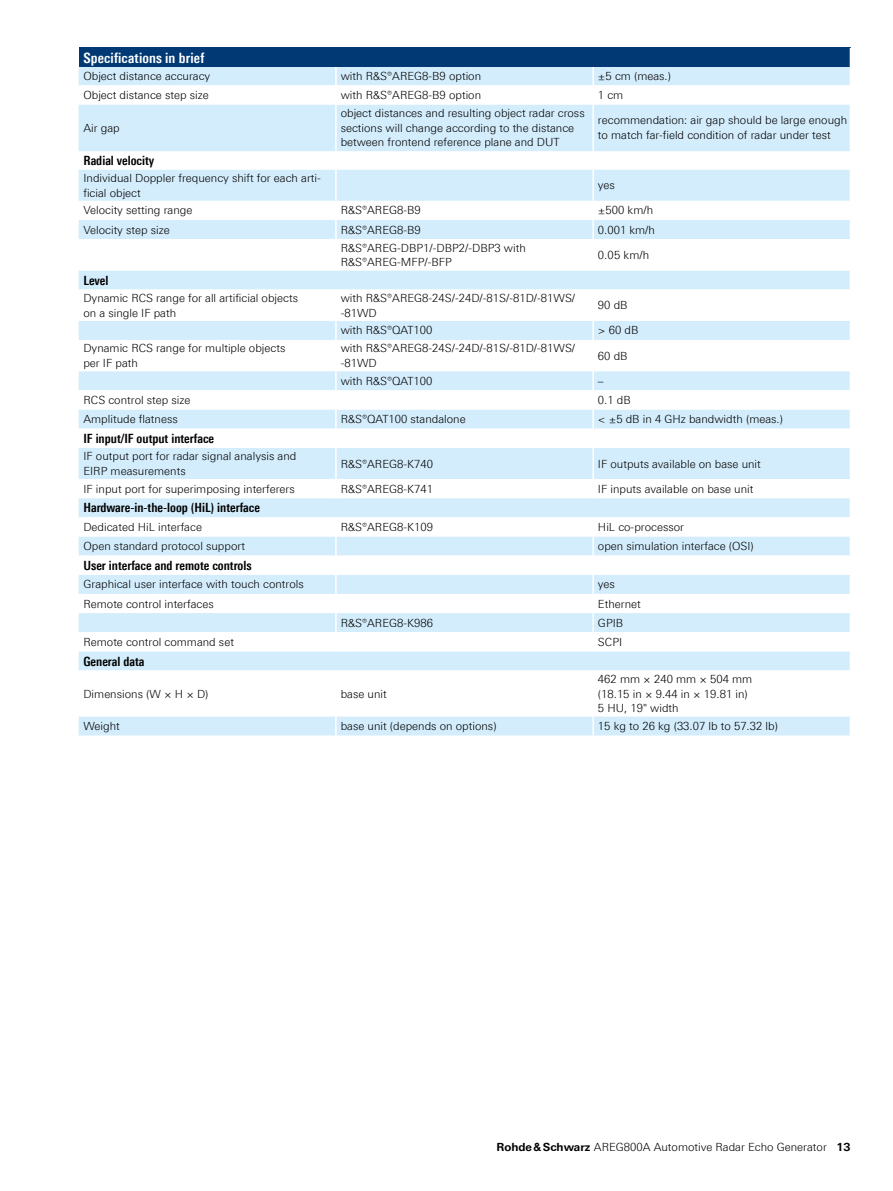
<style>
.page{position:relative;width:893px;height:1191px;background:#fff}
.page>*{position:absolute;margin:0;border:0;box-sizing:border-box;transform-origin:0 0}
.Tabellenueberschrift{font:700 condensed 14.25px "Linotype Universfor RS";letter-spacing:.01em;color:#fff}
.Tabellefett{font:700 condensed 12.75px "Linotype Universfor RS";color:#000}
.Tabelletext{font:300 11.25px/14.7px "Linotype Universfor RS";color:#000}
.s1{font-weight:700}
</style>
<div class="page">
<div style="left:79px;top:48px;width:771px;height:19px;background:#003973"></div>
<div style="left:79px;top:67px;width:771px;height:668px;background:#d4edfc"></div>
<svg style="left:79px;top:85px;width:771px;height:631px"></svg>
<svg style="left:335px;top:67px;width:2px;height:37px"></svg>
<svg style="left:592px;top:67px;width:2px;height:37px"></svg>
<hr style="left:335px;top:104px;width:2px;height:47px;background:#fff">
<hr style="left:592px;top:104px;width:2px;height:47px;background:#fff">
<hr style="left:335px;top:170px;width:2px;height:31px;background:#fff">
<hr style="left:592px;top:170px;width:2px;height:31px;background:#fff">
<svg style="left:335px;top:201px;width:2px;height:38px"></svg>
<svg style="left:592px;top:201px;width:2px;height:38px"></svg>
<hr style="left:335px;top:239px;width:2px;height:31px;background:#fff">
<hr style="left:592px;top:239px;width:2px;height:31px;background:#fff">
<hr style="left:335px;top:289px;width:2px;height:32px;background:#fff">
<hr style="left:592px;top:289px;width:2px;height:32px;background:#fff">
<svg style="left:335px;top:321px;width:2px;height:19px"></svg>
<svg style="left:592px;top:321px;width:2px;height:19px"></svg>
<hr style="left:335px;top:340px;width:2px;height:31px;background:#fff">
<hr style="left:592px;top:340px;width:2px;height:31px;background:#fff">
<svg style="left:335px;top:371px;width:2px;height:57px"></svg>
<svg style="left:592px;top:371px;width:2px;height:57px"></svg>
<hr style="left:335px;top:448px;width:2px;height:31px;background:#fff">
<hr style="left:592px;top:448px;width:2px;height:31px;background:#fff">
<svg style="left:335px;top:479px;width:2px;height:19px"></svg>
<svg style="left:592px;top:479px;width:2px;height:19px"></svg>
<svg style="left:335px;top:517px;width:2px;height:38px"></svg>
<svg style="left:592px;top:517px;width:2px;height:38px"></svg>
<svg style="left:335px;top:575px;width:2px;height:76px"></svg>
<svg style="left:592px;top:575px;width:2px;height:76px"></svg>
<hr style="left:335px;top:670px;width:2px;height:46px;background:#fff">
<hr style="left:592px;top:670px;width:2px;height:46px;background:#fff">
<svg style="left:335px;top:716px;width:2px;height:19px"></svg>
<svg style="left:592px;top:716px;width:2px;height:19px"></svg>
<hr style="left:79px;top:150px;width:256px;height:1px;background:#d4edfc">
<hr style="left:337px;top:150px;width:255px;height:1px;background:#d4edfc">
<hr style="left:594px;top:150px;width:256px;height:1px;background:#d4edfc">
<p class="Tabellenueberschrift" style="left:83px;top:49px;width:122px">Specifications in brief</p>
<p class="Tabelletext" style="left:83px;top:68px;width:128px">Object distance accuracy</p>
<p class="Tabelletext" style="left:341px;top:68px;width:142px">with R&amp;S®AREG8-B9 option</p>
<p class="Tabelletext" style="left:598px;top:68px;width:75px">±5 cm (meas.)</p>
<p class="Tabelletext" style="left:83px;top:88px;width:127px">Object distance step size</p>
<p class="Tabelletext" style="left:341px;top:88px;width:142px">with R&amp;S®AREG8-B9 option</p>
<p class="Tabelletext" style="left:598px;top:88px;width:27px">1 cm</p>
<p class="Tabelletext" style="left:83px;top:120px;width:38px">Air gap</p>
<p class="Tabelletext" style="left:341px;top:105px;width:246px">object distances and resulting object radar cross sections will change according to the distance between frontend reference plane and DUT</p>
<p class="Tabelletext" style="left:598px;top:113px;width:251px">recommendation: air gap should be large enough to match far-field condition of radar under test</p>
<p class="Tabellefett" style="left:83px;top:152px;width:72px">Radial velocity</p>
<p class="Tabelletext" style="left:83px;top:170px;width:239px">Individual Doppler frequency shift for each arti&shy;ficial object</p>
<p class="Tabelletext" style="left:598px;top:178px;width:18px">yes</p>
<p class="Tabelletext" style="left:83px;top:203px;width:110px">Velocity setting range</p>
<p class="Tabelletext" style="left:341px;top:203px;width:82px">R&amp;S®AREG8-B9</p>
<p class="Tabelletext" style="left:598px;top:203px;width:57px">±500 km/h</p>
<p class="Tabelletext" style="left:83px;top:222px;width:88px">Velocity step size</p>
<p class="Tabelletext" style="left:341px;top:222px;width:82px">R&amp;S®AREG8-B9</p>
<p class="Tabelletext" style="left:598px;top:222px;width:59px">0.001 km/h</p>
<p class="Tabelletext" style="left:341px;top:240px;width:187px">R&amp;S®AREG-DBP1/-DBP2/-DBP3 with<br>R&amp;S®AREG-MFP/-BFP</p>
<p class="Tabelletext" style="left:598px;top:247px;width:53px">0.05 km/h</p>
<p class="Tabellefett" style="left:83px;top:272px;width:26px">Level</p>
<p class="Tabelletext" style="left:83px;top:290px;width:216px">Dynamic RCS range for all artificial objects</p>
<p class="Tabelletext" style="left:83px;top:305px;width:94px">on a single IF path</p>
<p class="Tabelletext" style="left:341px;top:290px;width:236px">with R&amp;S®AREG8-24S/-24D/-81S/-81D/-81WS/ -81WD</p>
<p class="Tabelletext" style="left:598px;top:298px;width:31px">90 dB</p>
<p class="Tabelletext" style="left:341px;top:323px;width:93px">with R&amp;S®QAT100</p>
<p class="Tabelletext" style="left:598px;top:323px;width:42px">&gt; 60 dB</p>
<p class="Tabelletext" style="left:83px;top:341px;width:203px">Dynamic RCS range for multiple objects</p>
<p class="Tabelletext" style="left:83px;top:355px;width:56px">per IF path</p>
<p class="Tabelletext" style="left:341px;top:341px;width:236px">with R&amp;S®AREG8-24S/-24D/-81S/-81D/-81WS/ -81WD</p>
<p class="Tabelletext" style="left:598px;top:348px;width:31px">60 dB</p>
<p class="Tabelletext" style="left:341px;top:373px;width:93px">with R&amp;S®QAT100</p>
<p class="Tabelletext" style="left:598px;top:373px;width:7px">–</p>
<p class="Tabelletext" style="left:83px;top:392px;width:109px">RCS control step size</p>
<p class="Tabelletext" style="left:598px;top:392px;width:34px">0.1 dB</p>
<p class="Tabelletext" style="left:83px;top:412px;width:96px">Amplitude flatness</p>
<p class="Tabelletext" style="left:341px;top:412px;width:127px">R&amp;S®QAT100 standalone</p>
<p class="Tabelletext" style="left:598px;top:412px;width:187px">&lt; ±5 dB in 4 GHz bandwidth (meas.)</p>
<p class="Tabellefett" style="left:83px;top:431px;width:132px">IF input/IF output interface</p>
<p class="Tabelletext" style="left:83px;top:449px;width:214px">IF output port for radar signal analysis and<br>EIRP measurements</p>
<p class="Tabelletext" style="left:341px;top:456px;width:94px">R&amp;S®AREG8-K740</p>
<p class="Tabelletext" style="left:598px;top:456px;width:164px">IF outputs available on base unit</p>
<p class="Tabelletext" style="left:83px;top:481px;width:213px">IF input port for superimposing interferers</p>
<p class="Tabelletext" style="left:341px;top:481px;width:94px">R&amp;S®AREG8-K741</p>
<p class="Tabelletext" style="left:598px;top:481px;width:157px">IF inputs available on base unit</p>
<p class="Tabellefett" style="left:83px;top:500px;width:178px">Hardware-in-the-loop (HiL) interface</p>
<p class="Tabelletext" style="left:83px;top:519px;width:120px">Dedicated HiL interface</p>
<p class="Tabelletext" style="left:341px;top:519px;width:94px">R&amp;S®AREG8-K109</p>
<p class="Tabelletext" style="left:598px;top:519px;width:88px">HiL co-processor</p>
<p class="Tabelletext" style="left:83px;top:538px;width:163px">Open standard protocol support</p>
<p class="Tabelletext" style="left:598px;top:538px;width:157px">open simulation interface (OSI)</p>
<p class="Tabellefett" style="left:83px;top:557px;width:170px">User interface and remote controls</p>
<p class="Tabelletext" style="left:83px;top:577px;width:222px">Graphical user interface with touch controls</p>
<p class="Tabelletext" style="left:598px;top:577px;width:18px">yes</p>
<p class="Tabelletext" style="left:83px;top:596px;width:132px">Remote control interfaces</p>
<p class="Tabelletext" style="left:598px;top:596px;width:44px">Ethernet</p>
<p class="Tabelletext" style="left:341px;top:615px;width:94px">R&amp;S®AREG8-K986</p>
<p class="Tabelletext" style="left:598px;top:615px;width:27px">GPIB</p>
<p class="Tabelletext" style="left:83px;top:634px;width:152px">Remote control command set</p>
<p class="Tabelletext" style="left:598px;top:634px;width:26px">SCPI</p>
<p class="Tabellefett" style="left:83px;top:653px;width:63px">General data</p>
<p class="Tabelletext" style="left:83px;top:686px;width:127px">Dimensions (W × H × D)</p>
<p class="Tabelletext" style="left:341px;top:686px;width:48px">base unit</p>
<p class="Tabelletext" style="left:598px;top:671px;width:156px">462 mm × 240 mm × 504 mm</p>
<p class="Tabelletext" style="left:598px;top:686px;width:151px">(18.15 in × 9.44 in × 19.81 in)</p>
<p class="Tabelletext" style="left:598px;top:700px;width:82px">5 HU, 19" width</p>
<p class="Tabelletext" style="left:83px;top:718px;width:38px">Weight</p>
<p class="Tabelletext" style="left:341px;top:718px;width:157px">base unit (depends on options)</p>
<p class="Tabelletext" style="left:598px;top:718px;width:182px">15 kg to 26 kg (33.07 lb to 57.32 lb)</p>
<p class="Tabelletext" style="left:496px;top:1139px;width:355px"><span class="s1">Rohde&amp;Schwarz</span> AREG800A Automotive Radar Echo Generator <span class="s1">13</span></p>
</div>
